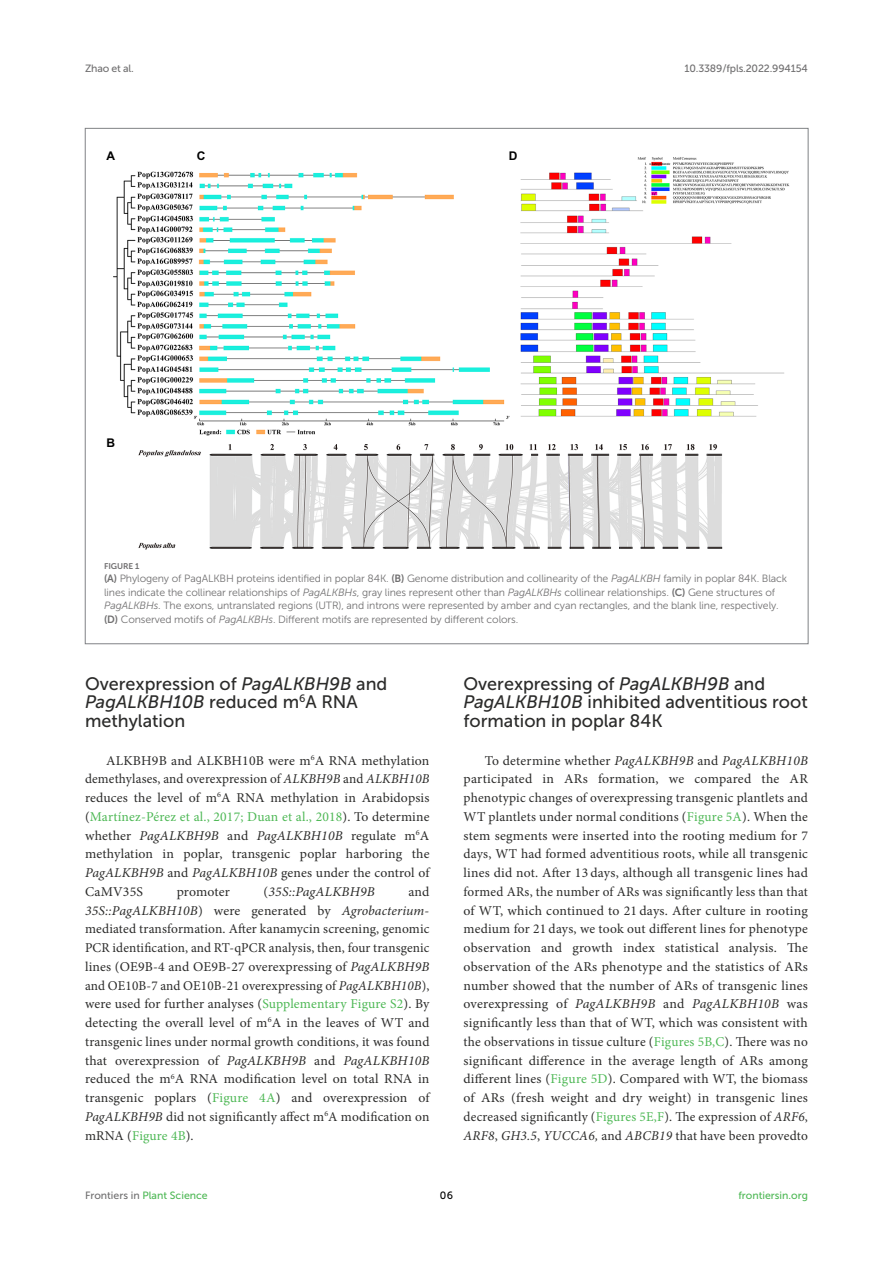
<style>
.page{position:relative;width:893px;height:1263px;background:#fff}
.page>*{position:absolute;margin:0;border:0;box-sizing:border-box;transform-origin:0 0}
.HEAD_2{font:18px/18.8px "Museo Sans 500";color:#2b2b2a}
.TEXT_FLUSH{font:13.5px/18.8px "Minion Pro";letter-spacing:.01em;color:#2b2b2a;text-align:justify}
.TEXT_FLUSH-2{font:italic 13.5px "Minion Pro";letter-spacing:.01em;color:#2b2b2a}
.t1{font:700 12px "Arial";color:#000}
.FIG_LEG{font:10.5px/13.5px "Museo Sans 300";letter-spacing:-.01em;color:#706f70}
.t2{font:10.5px "Museo Sans 500";color:#4eb855}
.t3{font:10.5px "Museo Sans 500";letter-spacing:-.015em;color:#706f70}
.t4{font:10.5px "Museo Sans 500";color:#000}
.FIG_HD{font:8.25px "Museo Sans 700";letter-spacing:-.01em;color:#706f70}
.s1{font-family:"Museo Sans 700"}
.s2{font-style:italic}
.s3{color:#4eb855}
.s4{font-style:normal}
.s5{color:#706f70}
</style>
<div class="page">
<img style="left:113px;top:157px;width:676px;height:393px">
<p class="t3" style="left:85px;top:63px;width:50px">Zhao et al.</p>
<p class="t3" style="left:684px;top:63px;width:125px">10.3389/fpls.2022.994154</p>
<p class="t1" style="left:107px;top:147px;width:10px">A</p>
<p class="t1" style="left:197px;top:147px;width:10px">C</p>
<p class="t1" style="left:509px;top:147px;width:10px">D</p>
<p class="t1" style="left:107px;top:434px;width:10px">B</p>
<p class="FIG_HD" style="left:104px;top:561px;width:37px">FIGURE 1</p>
<p class="FIG_LEG" style="left:104px;top:572px;width:684px"><span class="s1">(A)</span> Phylogeny of PagALKBH proteins identified in poplar 84K. <span class="s1">(B)</span> Genome distribution and collinearity of the <span class="s2">PagALKBH</span> family in poplar 84K. Black lines indicate the collinear relationships of <span class="s2">PagALKBHs</span>, gray lines represent other than <span class="s2">PagALKBHs</span> collinear relationships. <span class="s1">(C)</span> Gene structures of <span class="s2">PagALKBHs</span>. The exons, untranslated regions (UTR), and introns were represented by amber and cyan rectangles, and the blank line, respectively. <span class="s1">(D)</span> Conserved motifs of <span class="s2">PagALKBHs</span>. Different motifs are represented by different colors.</p>
<p class="HEAD_2" style="left:85px;top:674px;width:304px">Overexpression of <span class="s2">PagALKBH9B</span> and<br><span class="s2">PagALKBH10B</span> reduced m<sup>6</sup>A RNA methylation</p>
<p class="TEXT_FLUSH" style="left:85px;top:751px;width:346px;text-indent:21px">ALKBH9B and ALKBH10B were m<sup>6</sup>A RNA methylation demethylases, and overexpression of <span class="s2">ALKBH9B</span> and <span class="s2">ALKBH10B </span>reduces the level of m<sup>6</sup>A RNA methylation in Arabidopsis (<span class="s3">Martínez-Pérez et al., 2017; Duan et al., 2018</span>). To determine whether <span class="s2">PagALKBH9B</span> and <span class="s2">PagALKBH10B</span> regulate m<sup>6</sup>A methylation in poplar, transgenic poplar harboring the <span class="s2">PagALKBH9B</span> and <span class="s2">PagALKBH10B</span> genes under the control of CaMV35S</p>
<p class="TEXT_FLUSH" style="left:85px;top:882px;width:346px;text-indent:323px">and <span class="s2">35S::PagALKBH10B</span>) were generated by <span class="s2">Agrobacterium&shy;</span>mediated transformation. After kanamycin screening, genomic PCR identification, and RT-qPCR analysis, then, four transgenic lines (OE9B-4 and OE9B-27 overexpressing of <span class="s2">PagALKBH9B </span>and OE10B-7 and OE10B-21 overexpressing of <span class="s2">PagALKBH10B</span>), were used for further analyses (<span class="s3">Supplementary Figure S2</span>). By detecting the overall level of m<sup>6</sup>A in the leaves of WT and transgenic lines under normal growth conditions, it was found that overexpression of <span class="s2">PagALKBH9B</span> and <span class="s2">PagALKBH10B </span>reduced the m<sup>6</sup>A RNA modification level on total RNA in transgenic poplars (<span class="s3">Figure 4A</span>) and overexpression of <span class="s2">PagALKBH9B</span> did not significantly affect m<sup>6</sup>A modification on mRNA (<span class="s3">Figure 4B</span>).</p>
<p class="TEXT_FLUSH" style="left:177px;top:882px;width:55px">promoter</p>
<p class="TEXT_FLUSH-2" style="left:264px;top:882px;width:113px"><span class="s4">(</span>35S::PagALKBH9B</p>
<p class="HEAD_2" style="left:463px;top:674px;width:346px">Overexpressing of <span class="s2">PagALKBH9B</span> and<br><span class="s2">PagALKBH10B</span> inhibited adventitious root formation in poplar 84K</p>
<p class="TEXT_FLUSH" style="left:463px;top:751px;width:346px;text-indent:21px">To determine whether <span class="s2">PagALKBH9B</span> and <span class="s2">PagALKBH10B </span>participated in ARs formation, we compared the AR phenotypic changes of overexpressing transgenic plantlets and WT plantlets under normal conditions (<span class="s3">Figure 5A</span>). When the stem segments were inserted into the rooting medium for 7 days, WT had formed adventitious roots, while all transgenic lines did not. After 13 days, although all transgenic lines had formed ARs, the number of ARs was significantly less than that of WT, which continued to 21 days. After culture in rooting medium for 21 days, we took out different lines for phenotype observation and growth index statistical analysis. The observation of the ARs phenotype and the statistics of ARs number showed that the number of ARs of transgenic lines overexpressing of <span class="s2">PagALKBH9B</span> and <span class="s2">PagALKBH10B</span> was significantly less than that of WT, which was consistent with the observations in tissue culture (<span class="s3">Figures 5B,C</span>). There was no significant difference in the average length of ARs among different lines (<span class="s3">Figure 5D</span>). Compared with WT, the biomass of ARs (fresh weight and dry weight) in transgenic lines decreased significantly (<span class="s3">Figures 5E,F</span>). The expression of <span class="s2">ARF6</span>, <span class="s2">ARF8</span>, <span class="s2">GH3.5</span>, <span class="s2">YUCCA6,</span> and <span class="s2">ABCB19</span> that have been provedto</p>
<p class="t2" style="left:85px;top:1190px;width:124px"><span class="s5">Frontiers in</span> Plant Science</p>
<p class="t4" style="left:440px;top:1190px;width:15px">06</p>
<p class="t2" style="left:738px;top:1190px;width:71px">frontiersin.org</p>
</div>
